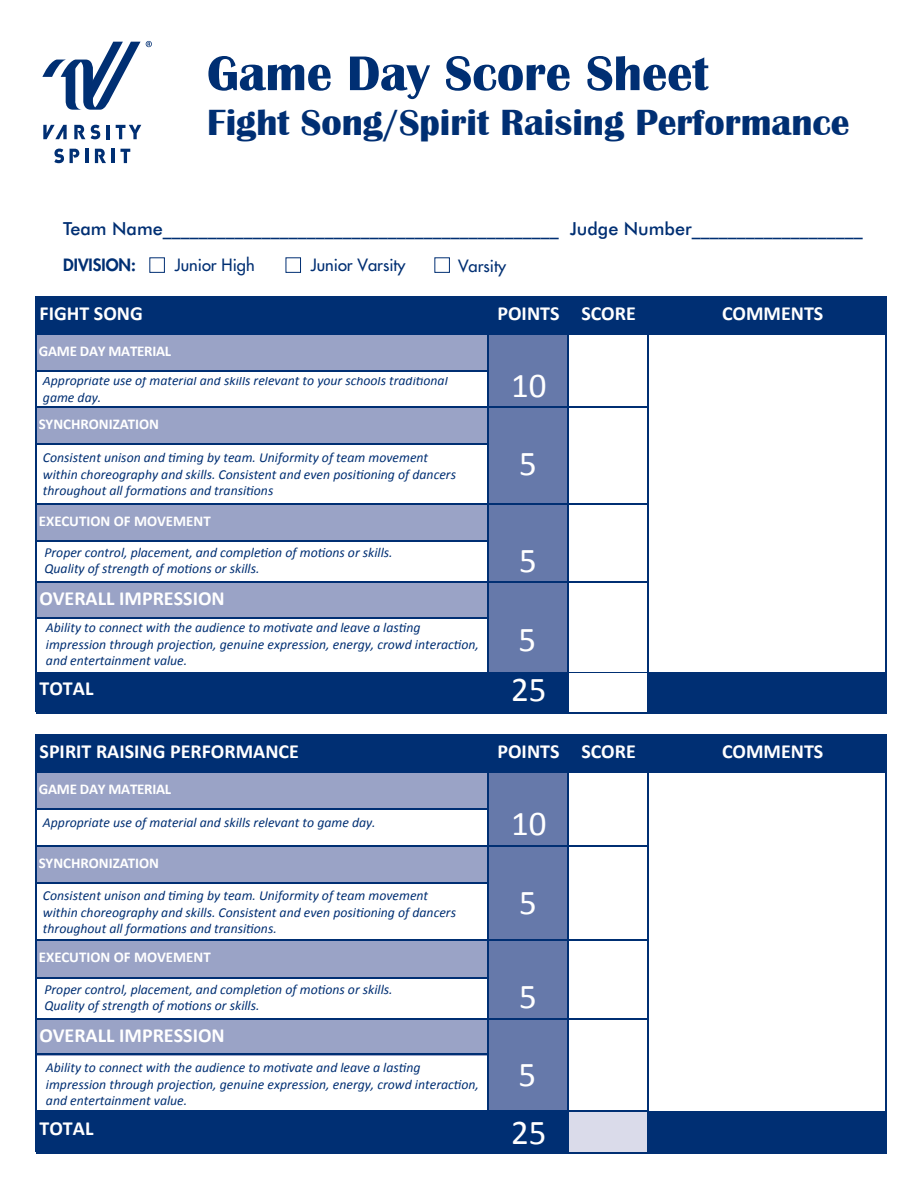
<style>
.page{position:relative;width:918px;height:1188px;background:#fff}
.page>*{position:absolute;margin:0;border:0;box-sizing:border-box;transform-origin:0 0}
.t1{font:700 50.4px "Britannic";color:#002f73}
.t2{font:700 37.5px "Britannic";color:#002f73}
.t3{font:34.95px "Calibri";color:#fff}
.t4{font:700 19.95px "Calibri";color:#fff}
.t5{font:500 18px "Futura BT";color:#002f73}
.t6{font:16.5px "Futura";color:#002f73}
.t7{font:800 16.5px "Futura";color:#002f73}
.t8{font:700 15px "Calibri";color:#fff}
.t9{font:italic 13.8px/16.5px "Calibri";color:#002f73}
</style>
<div class="page">
<div style="left:36px;top:582px;width:454px;height:36px;background:#9aa3c6"></div>
<div style="left:488px;top:768px;width:80px;height:351px;background:#6679aa"></div>
<div style="left:150px;top:258px;width:15px;height:15px;border:1px solid #002f73"></div>
<div style="left:286px;top:258px;width:15px;height:15px;border:1px solid #002f73"></div>
<div style="left:435px;top:258px;width:15px;height:15px;border:1px solid #002f73"></div>
<div style="left:36px;top:296px;width:851px;height:38px;background:#002f73"></div>
<div style="left:36px;top:334px;width:452px;height:37px;background:#9aa3c6"></div>
<div style="left:488px;top:334px;width:80px;height:37px;background:#6679aa"></div>
<div style="left:488px;top:371px;width:80px;height:37px;background:#6679aa"></div>
<div style="left:36px;top:407px;width:452px;height:38px;background:#9aa3c6"></div>
<div style="left:488px;top:407px;width:80px;height:38px;background:#6679aa"></div>
<div style="left:488px;top:444px;width:80px;height:56px;background:#6679aa"></div>
<div style="left:36px;top:503px;width:452px;height:38px;background:#9aa3c6"></div>
<div style="left:488px;top:489px;width:80px;height:183px;background:#6679aa"></div>
<div style="left:36px;top:672px;width:532px;height:41px;background:#002f73"></div>
<div style="left:648px;top:672px;width:239px;height:41px;background:#002f73"></div>
<hr style="left:36px;top:296px;width:1px;height:416px;background:#002f73">
<hr style="left:488px;top:296px;width:1px;height:416px;background:#002f73">
<hr style="left:568px;top:296px;width:1px;height:416px;background:#002f73">
<hr style="left:648px;top:296px;width:1px;height:416px;background:#002f73">
<hr style="left:886px;top:296px;width:1px;height:416px;background:#002f73">
<hr style="left:37px;top:370px;width:452px;height:1px;background:#002f73">
<hr style="left:37px;top:407px;width:612px;height:1px;background:#002f73">
<hr style="left:37px;top:444px;width:452px;height:1px;background:#002f73">
<hr style="left:37px;top:503px;width:612px;height:1px;background:#002f73">
<hr style="left:37px;top:540px;width:452px;height:1px;background:#002f73">
<hr style="left:37px;top:581px;width:611px;height:1px;background:#002f73">
<hr style="left:37px;top:672px;width:849px;height:1px;background:#002f73">
<hr style="left:37px;top:617px;width:452px;height:1px;background:#002f73">
<hr style="left:37px;top:713px;width:850px;height:1px;background:#002f73">
<div style="left:36px;top:735px;width:851px;height:37px;background:#002f73"></div>
<div style="left:36px;top:772px;width:452px;height:37px;background:#9aa3c6"></div>
<div style="left:36px;top:846px;width:452px;height:37px;background:#9aa3c6"></div>
<div style="left:36px;top:940px;width:452px;height:38px;background:#9aa3c6"></div>
<div style="left:36px;top:1019px;width:451px;height:37px;background:#9aa3c6"></div>
<div style="left:36px;top:1111px;width:532px;height:42px;background:#002f73"></div>
<div style="left:568px;top:1111px;width:80px;height:42px;background:#dadbea"></div>
<div style="left:648px;top:1111px;width:239px;height:42px;background:#002f73"></div>
<hr style="left:36px;top:735px;width:1px;height:417px;background:#002f73">
<hr style="left:488px;top:734px;width:1px;height:418px;background:#002f73">
<hr style="left:568px;top:734px;width:1px;height:418px;background:#002f73">
<hr style="left:648px;top:734px;width:1px;height:418px;background:#002f73">
<hr style="left:886px;top:734px;width:1px;height:418px;background:#002f73">
<hr style="left:37px;top:734px;width:850px;height:2px;background:#002f73">
<hr style="left:37px;top:772px;width:850px;height:1px;background:#002f73">
<hr style="left:37px;top:809px;width:452px;height:1px;background:#002f73">
<hr style="left:37px;top:845px;width:612px;height:1px;background:#002f73">
<hr style="left:37px;top:882px;width:452px;height:1px;background:#002f73">
<hr style="left:37px;top:940px;width:612px;height:1px;background:#002f73">
<hr style="left:37px;top:977px;width:452px;height:1px;background:#002f73">
<hr style="left:37px;top:1018px;width:611px;height:1px;background:#002f73">
<hr style="left:37px;top:1054px;width:451px;height:1px;background:#002f73">
<hr style="left:37px;top:1111px;width:611px;height:1px;background:#002f73">
<hr style="left:37px;top:1152px;width:850px;height:2px;background:#002f73">
<svg style="left:91px;top:125px;width:9px;height:14px"></svg>
<hr style="left:107px;top:125px;width:3px;height:14px;background:#002f73">
<svg style="left:43px;top:125px;width:24px;height:14px"></svg>
<svg style="left:74px;top:125px;width:11px;height:14px"></svg>
<svg style="left:116px;top:125px;width:25px;height:14px"></svg>
<svg style="left:54px;top:149px;width:10px;height:14px"></svg>
<hr style="left:85px;top:149px;width:3px;height:14px;background:#002f73">
<hr style="left:112px;top:149px;width:3px;height:14px;background:#002f73">
<svg style="left:120px;top:149px;width:10px;height:14px"></svg>
<svg style="left:95px;top:149px;width:11px;height:14px"></svg>
<svg style="left:70px;top:149px;width:9px;height:14px"></svg>
<svg style="left:42px;top:41px;width:110px;height:69px"></svg>
<h1 class="t1" style="left:207px;top:45px;width:503px">Game Day Score Sheet</h1>
<h2 class="t2" style="left:207px;top:102px;width:644px">Fight Song/Spirit Raising Performance</h2>
<h3 class="t5" style="left:63px;top:218px;width:801px">Team Name____________________________________________ Judge Number___________________</h3>
<p class="t7" style="left:63px;top:254px;width:74px">DIVISION:</p>
<p class="t6" style="left:175px;top:254px;width:81px">Junior High</p>
<p class="t6" style="left:311px;top:254px;width:96px">Junior Varsity</p>
<p class="t6" style="left:458px;top:256px;width:49px">Varsity</p>
<h3 class="t4" style="left:40px;top:301px;width:105px">FIGHT SONG</h3>
<h3 class="t4" style="left:497px;top:301px;width:140px">POINTS SCORE</h3>
<h3 class="t4" style="left:722px;top:301px;width:103px">COMMENTS</h3>
<p class="t8" style="left:39px;top:341px;width:134px">GAME DAY MATERIAL</p>
<p class="t9" style="left:43px;top:372px;width:406px">Appropriate use of material and skills relevant to your schools traditional game day.</p>
<p class="t8" style="left:39px;top:415px;width:122px">SYNCHRONIZATION</p>
<p class="t9" style="left:43px;top:449px;width:415px">Consistent unison and timing by team. Uniformity of team movement within choreography and skills. Consistent and even positioning of dancers throughout all formations and transitions</p>
<p class="t8" style="left:39px;top:511px;width:173px">EXECUTION OF MOVEMENT</p>
<p class="t9" style="left:44px;top:543px;width:350px">Proper control, placement, and completion of motions or skills.<br>Quality of strength of motions or skills.</p>
<h3 class="t4" style="left:40px;top:586px;width:187px">OVERALL IMPRESSION</h3>
<p class="t9" style="left:46px;top:619px;width:435px">Ability to connect with the audience to motivate and leave a lasting impression through projection, genuine expression, energy, crowd interaction, and entertainment value.</p>
<h3 class="t4" style="left:40px;top:676px;width:55px">TOTAL</h3>
<h3 class="t3" style="left:511px;top:364px;width:37px">10</h3>
<h3 class="t3" style="left:519px;top:442px;width:19px">5</h3>
<h3 class="t3" style="left:519px;top:538px;width:19px">5</h3>
<h3 class="t3" style="left:519px;top:618px;width:19px">5</h3>
<h3 class="t3" style="left:511px;top:668px;width:37px">25</h3>
<h3 class="t4" style="left:40px;top:739px;width:261px">SPIRIT RAISING PERFORMANCE</h3>
<h3 class="t4" style="left:497px;top:739px;width:140px">POINTS SCORE</h3>
<h3 class="t4" style="left:722px;top:739px;width:103px">COMMENTS</h3>
<p class="t8" style="left:39px;top:780px;width:134px">GAME DAY MATERIAL</p>
<p class="t9" style="left:43px;top:813px;width:334px">Appropriate use of material and skills relevant to game day.</p>
<h3 class="t3" style="left:511px;top:802px;width:37px">10</h3>
<p class="t8" style="left:39px;top:853px;width:122px">SYNCHRONIZATION</p>
<p class="t9" style="left:43px;top:887px;width:415px">Consistent unison and timing by team. Uniformity of team movement within choreography and skills. Consistent and even positioning of dancers throughout all formations and transitions.</p>
<p class="t8" style="left:39px;top:948px;width:173px">EXECUTION OF MOVEMENT</p>
<p class="t9" style="left:44px;top:980px;width:350px">Proper control, placement, and completion of motions or skills.<br>Quality of strength of motions or skills.</p>
<h3 class="t4" style="left:40px;top:1023px;width:187px">OVERALL IMPRESSION</h3>
<p class="t9" style="left:46px;top:1059px;width:435px">Ability to connect with the audience to motivate and leave a lasting impression through projection, genuine expression, energy, crowd interaction, and entertainment value.</p>
<h3 class="t4" style="left:40px;top:1116px;width:55px">TOTAL</h3>
<h3 class="t3" style="left:519px;top:880px;width:19px">5</h3>
<h3 class="t3" style="left:519px;top:975px;width:19px">5</h3>
<h3 class="t3" style="left:519px;top:1053px;width:19px">5</h3>
<h3 class="t3" style="left:511px;top:1110px;width:37px">25</h3>
</div>
